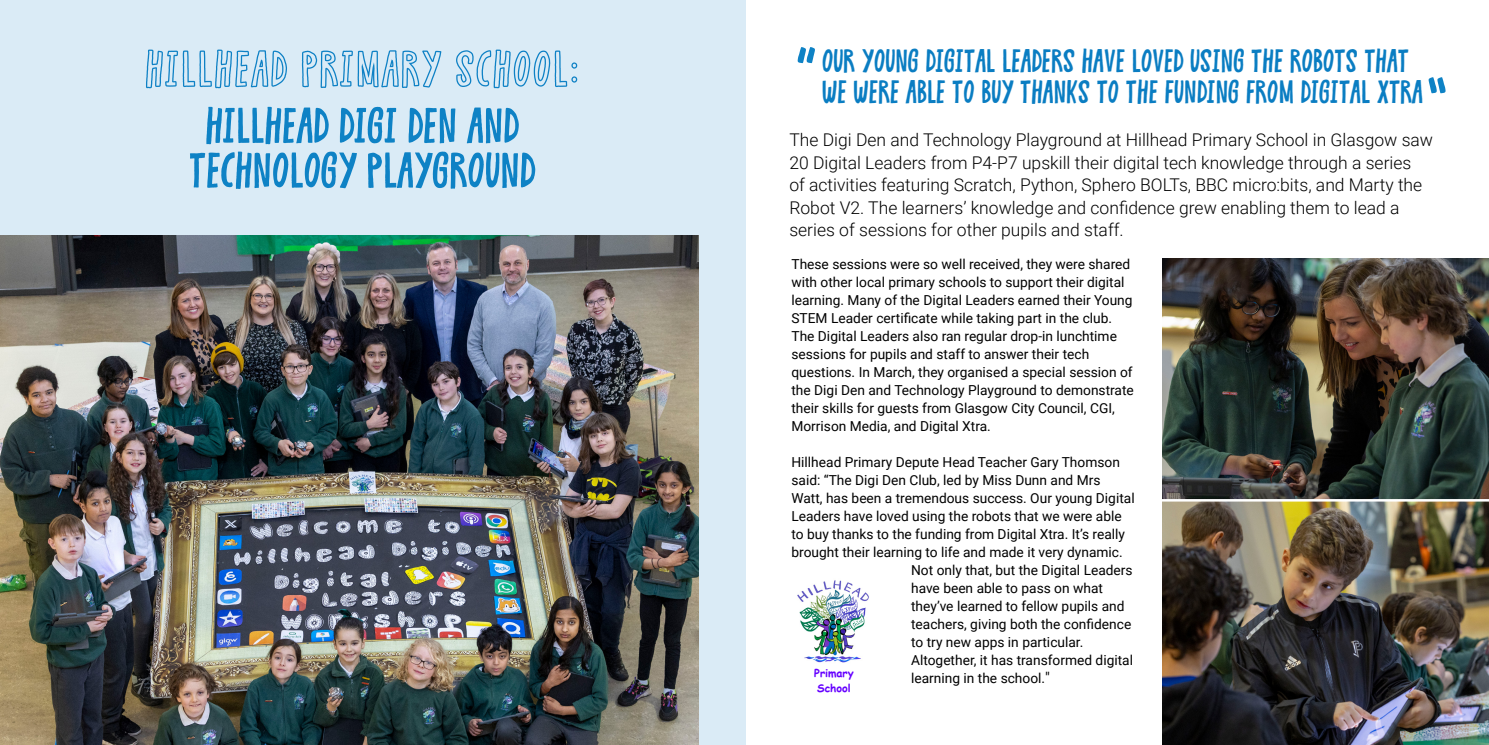
<style>
.page{position:relative;width:1489px;height:745px;background:#fff}
.page>*{position:absolute;margin:0;border:0;box-sizing:border-box;transform-origin:0 0}
.t1{font:90px "Whiskey Bite";color:#0e82c5}
.t2{font:32.5px "Whiskey Bite";color:#0a7dc2}
.t3{font:300 17.5px/22.5px "Roboto";color:#000}
.t4{font:13.75px/18px "Roboto";color:#000}
.t5{font:700 10.75px/15px "Comic Sans MS";color:#60f}
.s1{font-size:15px}
</style>
<div class="page">
<div style="left:0;top:0;width:745px;height:744px;background:#daebf6"></div>
<img style="left:0;top:236px;width:698px;height:508px">
<svg style="left:146px;top:50px;width:141px;height:38px"></svg>
<svg style="left:302px;top:50px;width:139px;height:38px"></svg>
<svg style="left:456px;top:50px;width:121px;height:38px"></svg>
<svg style="left:206px;top:107px;width:123px;height:37px"></svg>
<svg style="left:340px;top:107px;width:56px;height:36px"></svg>
<svg style="left:408px;top:108px;width:47px;height:35px"></svg>
<svg style="left:467px;top:107px;width:52px;height:36px"></svg>
<svg style="left:190px;top:151px;width:167px;height:38px"></svg>
<svg style="left:368px;top:151px;width:167px;height:38px"></svg>
<img style="left:1162px;top:258px;width:326px;height:486px">
<hr style="left:1143px;top:498px;width:345px;height:3px;background:#fff">
<svg style="left:1428px;top:77px;width:17px;height:16px"></svg>
<img style="left:797px;top:580px;width:72px;height:83px">
<h1 class="t1" style="left:790px;top:38px;width:26px">"</h1>
<h2 class="t2" style="left:822px;top:46px;width:588px">OUR YOUNG DIGITAL LEADERS HAVE LOVED USING THE ROBOTS THAT</h2>
<h2 class="t2" style="left:822px;top:77px;width:602px">WE WERE ABLE TO BUY THANKS TO THE FUNDING FROM DIGITAL XTRA</h2>
<p class="t3" style="left:789px;top:128px;width:645px">The Digi Den and Technology Playground at Hillhead Primary School in Glasgow saw 20 Digital Leaders from P4-P7 upskill their digital tech knowledge through a series<br>of activities featuring Scratch, Python, Sphero BOLTs, BBC micro:bits, and Marty the Robot V2. The learners’ knowledge and confidence grew enabling them to lead a series of sessions for other pupils and staff.</p>
<p class="t4" style="left:791px;top:254px;width:344px">These sessions were so well received, they were shared with other local primary schools to support their digital learning. Many of the Digital Leaders earned their Young STEM Leader certificate while taking part in the club.<br>The Digital Leaders also ran regular drop-in lunchtime sessions for pupils and staff to answer their tech questions. In March, they organised a special session of the Digi Den and Technology Playground to demonstrate their skills for guests from Glasgow City Council, CGI, Morrison Media, and Digital Xtra.</p>
<p class="t4" style="left:791px;top:452px;width:330px">Hillhead Primary Depute Head Teacher Gary Thomson</p>
<p class="t4" style="left:791px;top:470px;width:310px">said: “The Digi Den Club, led by Miss Dunn and Mrs</p>
<p class="t4" style="left:791px;top:488px;width:345px">Watt, has been a tremendous success. Our young Digital</p>
<p class="t4" style="left:791px;top:506px;width:332px">Leaders have loved using the robots that we were able</p>
<p class="t4" style="left:791px;top:524px;width:335px">to buy thanks to the funding from Digital Xtra. It’s really</p>
<p class="t4" style="left:791px;top:542px;width:333px">brought their learning to life and made it very dynamic.</p>
<p class="t4" style="left:911px;top:560px;width:223px">Not only that, but the Digital Leaders</p>
<p class="t4" style="left:911px;top:578px;width:193px">have been able to pass on what</p>
<p class="t4" style="left:911px;top:596px;width:215px">they’ve learned to fellow pupils and</p>
<p class="t4" style="left:911px;top:614px;width:222px">teachers, giving both the confidence</p>
<p class="t4" style="left:911px;top:632px;width:174px">to try new apps in particular.</p>
<p class="t4" style="left:911px;top:650px;width:223px">Altogether, it has transformed digital</p>
<p class="t4" style="left:911px;top:668px;width:140px">learning in the school.<span class="s1">"</span></p>
<p class="t5" style="left:814px;top:664px;width:41px">Primary<br>School</p>
</div>
